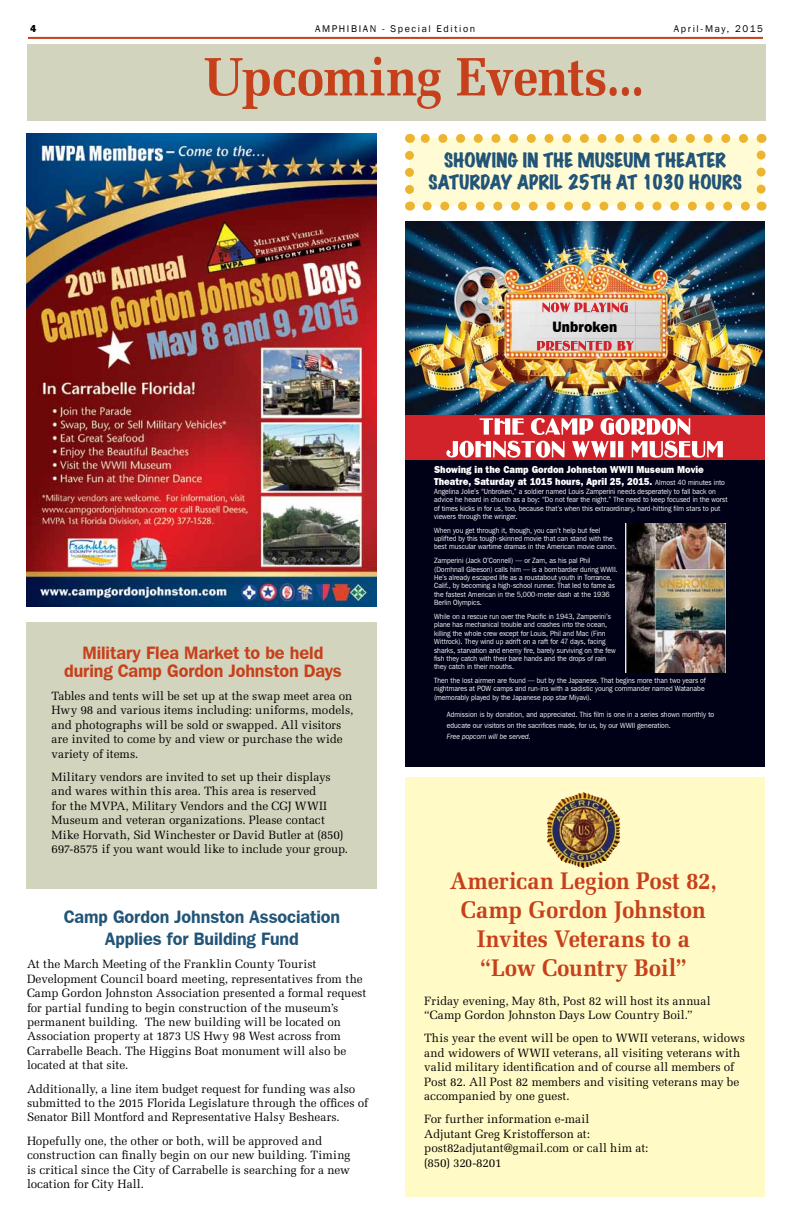
<style>
.page{position:relative;width:792px;height:1224px;background:#fff}
.page>*{position:absolute;margin:0;border:0;box-sizing:border-box;transform-origin:0 0}
.t1{font:700 54px "Melior";letter-spacing:-.015em;color:#c6401b;scale:.94 1}
.t2{font:700 24px/28.8px "Melior";letter-spacing:-.005em;color:#c6401b;text-align:center;scale:.94 1}
.t3{font:600 18px/18px "Franklin Gothic IT Cby BT";letter-spacing:-.005em;color:#c6401b;text-align:center;scale:.94 1}
.t4{font:expanded 18px/21.6px "Marker Felt";letter-spacing:.01em;color:#215477;text-align:center}
.t5{font:600 18px/21.6px "Franklin Gothic IT Cby BT";letter-spacing:-.005em;color:#215477;text-align:center;scale:.94 1}
.t6{font:800 15.1px "Franklin Gothic IT Cby BT";color:#000;scale:.91 1}
.t7{font:12px/14.4px "Melior";color:#000}
.t8{font:800 10.1px/12.1px "Franklin Gothic IT Cby BT";letter-spacing:.005em;color:#fff;scale:.91 1}
.t9{font:10px "Franklin Gothic";letter-spacing:.16em;color:#000}
.t10{font:800 10px "Franklin Gothic IT Cby BT";color:#000}
.t11{font:7.6px/8.4px "Franklin Gothic IT Cby BT";letter-spacing:.005em;color:#fff;scale:.91 1}
.t12{font:italic 7.6px "Franklin Gothic IT Cby BT";letter-spacing:.01em;color:#fff;scale:.91 1}
.s1{font-weight:400;font-size:7.6px}
</style>
<div class="page">
<hr style="left:28px;top:37px;width:735px;height:2px;background:#c6401b">
<div style="left:27px;top:45px;width:739px;height:76px;background:#d3d4bd"></div>
<img style="left:27px;top:134px;width:350px;height:472px">
<div style="left:410px;top:138px;width:351px;height:68px;background:#fffcd5"></div>
<svg style="left:427px;top:202px;width:323px;height:9px"></svg>
<svg style="left:420px;top:134px;width:324px;height:9px"></svg>
<svg style="left:405px;top:155px;width:9px;height:56px"></svg>
<svg style="left:757px;top:134px;width:9px;height:55px"></svg>
<div style="left:405px;top:222px;width:360px;height:544px;background:#000017"></div>
<img style="left:405px;top:222px;width:360px;height:193px">
<svg style="left:537px;top:341px;width:97px;height:10px"></svg>
<svg style="left:542px;top:302px;width:86px;height:10px"></svg>
<div style="left:405px;top:415px;width:360px;height:45px;background:#d2232a"></div>
<svg style="left:446px;top:441px;width:277px;height:17px"></svg>
<svg style="left:480px;top:418px;width:210px;height:17px"></svg>
<img style="left:626px;top:523px;width:99px;height:150px">
<div style="left:405px;top:778px;width:360px;height:419px;background:#fffac6"></div>
<div style="left:27px;top:623px;width:350px;height:266px;background:#d3d4bd"></div>
<img style="left:547px;top:792px;width:42px;height:76px">
<p class="t10" style="left:30px;top:23px;width:8px">4</p>
<p class="t9" style="left:315px;top:23px;width:162px">AMPHIBIAN - Special Edition</p>
<p class="t9" style="left:674px;top:23px;width:91px">April-May, 2015</p>
<h1 class="t1" style="left:204px;top:43px;width:470px">Upcoming Events...</h1>
<h3 class="t4" style="left:428px;top:150px;width:315px">SHOWING IN THE MUSEUM THEATER<br>SATURDAY APRIL 25TH AT 1030 HOURS</h3>
<h3 class="t3" style="left:64px;top:643px;width:297px">Military Flea Market to be held during Camp Gordon Johnston Days</h3>
<p class="t7" style="left:52px;top:689px;width:303px">Tables and tents will be set up at the swap meet area on Hwy 98 and various items including: uniforms, models, and photographs will be sold or swapped. All visitors are invited to come by and view or purchase the wide variety of items.</p>
<p class="t7" style="left:52px;top:770px;width:298px">Military vendors are invited to set up their displays and wares within this area. This area is reserved<br>for the MVPA, Military Vendors and the CGJ WWII Museum and veteran organizations. Please contact Mike Horvath, Sid Winchester or David Butler at (850)<br>697-8575 if you want would like to include your group.</p>
<h3 class="t5" style="left:64px;top:906px;width:296px">Camp Gordon Johnston Association<br>Applies for Building Fund</h3>
<p class="t7" style="left:27px;top:957px;width:341px">At the March Meeting of the Franklin County Tourist Development Council board meeting, representatives from the Camp Gordon Johnston Association presented a formal request for partial funding to begin construction of the museum’s permanent building. The new building will be located on Association property at 1873 US Hwy 98 West across from Carrabelle Beach. The Higgins Boat monument will also be located at that site.</p>
<p class="t7" style="left:27px;top:1081px;width:343px">Additionally, a line item budget request for funding was also submitted to the 2015 Florida Legislature through the offices of<br>Senator Bill Montford and Representative Halsy Beshears.</p>
<p class="t7" style="left:27px;top:1133px;width:325px">Hopefully one, the other or both, will be approved and construction can finally begin on our new building. Timing is critical since the City of Carrabelle is searching for a new location for City Hall.</p>
<p class="t6" style="left:553px;top:317px;width:72px">Unbroken</p>
<p class="t8" style="left:434px;top:463px;width:321px">Showing in the Camp Gordon Johnston WWII Museum Movie<br>Theatre, Saturday at 1015 hours, April 25, 2015. <span class="s1">Almost 40 minutes into</span></p>
<p class="t11" style="left:434px;top:487px;width:324px">Angelina Jolie’s “Unbroken,” a soldier named Louis Zamperini needs desperately to fall back on advice he heard in church as a boy: “Do not fear the night.” The need to keep focused in the worst of times kicks in for us, too, because that’s when this extraordinary, hard-hitting film stars to put viewers through the wringer.</p>
<p class="t11" style="left:434px;top:526px;width:202px">When you get through it, though, you can’t help but feel uplifted by this tough-skinned movie that can stand with the best muscular wartime dramas in the American movie canon.</p>
<p class="t11" style="left:434px;top:556px;width:203px">Zamperini (Jack O’Connell) — or Zam, as his pal Phil (Domhnall Gleeson) calls him — is a bombardier during WWII.<br>He’s already escaped life as a roustabout youth in Torrance, Calif., by becoming a high-school runner. That led to fame as the fastest American in the 5,000-meter dash at the 1936<br>Berlin Olympics.</p>
<p class="t11" style="left:434px;top:612px;width:201px">While on a rescue run over the Pacific in 1943, Zamperini’s plane has mechanical trouble and crashes into the ocean, killing the whole crew except for Louis, Phil and Mac (Finn Wittrock). They wind up adrift on a raft for 47 days, facing sharks, starvation and enemy fire, barely surviving on the few fish they catch with their bare hands and the drops of rain they catch in their mouths.</p>
<p class="t11" style="left:434px;top:676px;width:300px">Then the lost airmen are found — but by the Japanese. That begins more than two years of nightmares at POW camps and run-ins with a sadistic young commander named Watanabe (memorably played by the Japanese pop star Miyavi).</p>
<p class="t11" style="left:447px;top:709px;width:295px;line-height:10.9px">Admission is by donation, and appreciated. This film is one in a series shown monthly to educate our visitors on the sacrifices made, for us, by our WWII generation.</p>
<p class="t12" style="left:447px;top:731px;width:94px">Free popcorn will be served.</p>
<h2 class="t2" style="left:450px;top:866px;width:285px">American Legion Post 82,<br>Camp Gordon Johnston<br>Invites Veterans to a “Low Country Boil”</h2>
<p class="t7" style="left:424px;top:993px;width:288px">Friday evening, May 8th, Post 82 will host its annual “Camp Gordon Johnston Days Low Country Boil.”</p>
<p class="t7" style="left:424px;top:1031px;width:322px">This year the event will be open to WWII veterans, widows and widowers of WWII veterans, all visiting veterans with valid military identification and of course all members of Post 82. All Post 82 members and visiting veterans may be accompanied by one guest.</p>
<p class="t7" style="left:424px;top:1112px;width:226px">For further information e-mail<br>Adjutant Greg Kristofferson at: post82adjutant@gmail.com or call him at: (850) 320-8201</p>
</div>
